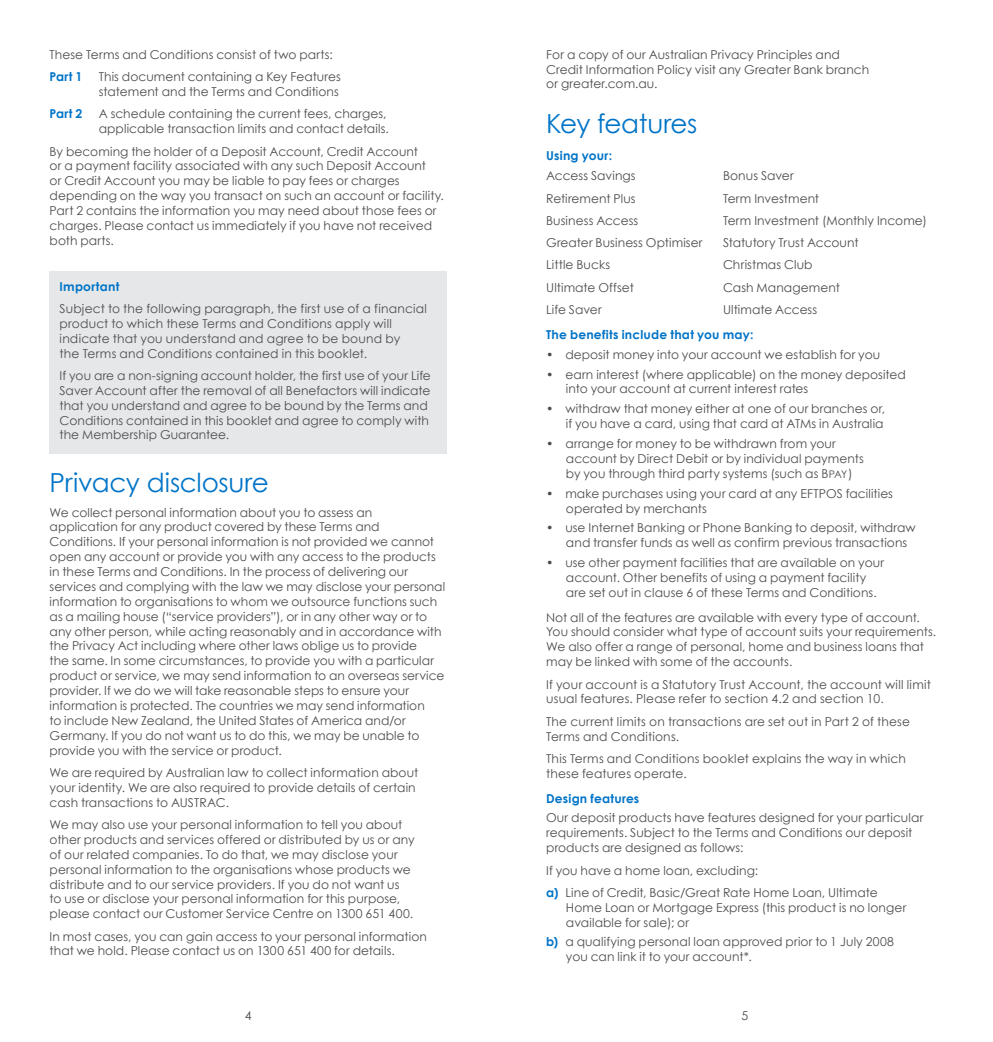
<style>
.page{position:relative;width:993px;height:1042px;background:#fff}
.page>*{position:absolute;margin:0;border:0;box-sizing:border-box;transform-origin:0 0}
.t1{font:26.25px "Century Gothic";letter-spacing:-.015em;color:#0074c8}
.t2{font:12.25px/14.9px "Century Gothic";letter-spacing:.005em;color:#4d4d4f}
.t3{font:700 12.25px "Century Gothic";letter-spacing:.015em;color:#0074c8}
.s1{font-size:10.5px}
.s2{font-weight:700;color:#0074c8}
</style>
<div class="page">
<div style="left:50px;top:271px;width:396px;height:183px;background:#e6e7e8"></div>
<p class="t2" style="left:50px;top:47px;width:285px">These Terms and Conditions consist of two parts:</p>
<p class="t3" style="left:50px;top:67px;width:34px">Part 1</p>
<p class="t2" style="left:99px;top:69px;width:244px">This document containing a Key Features statement and the Terms and Conditions</p>
<p class="t3" style="left:50px;top:105px;width:34px">Part 2</p>
<p class="t2" style="left:99px;top:106px;width:292px">A schedule containing the current fees, charges, applicable transaction limits and contact details.</p>
<p class="t2" style="left:50px;top:143px;width:396px">By becoming the holder of a Deposit Account, Credit Account<br>or a payment facility associated with any such Deposit Account<br>or Credit Account you may be liable to pay fees or charges depending on the way you transact on such an account or facility.<br>Part 2 contains the information you may need about those fees or charges. Please contact us immediately if you have not received both parts.</p>
<p class="t3" style="left:60px;top:277px;width:61px">Important</p>
<p class="t2" style="left:60px;top:301px;width:368px">Subject to the following paragraph, the first use of a financial product to which these Terms and Conditions apply will indicate that you understand and agree to be bound by<br>the Terms and Conditions contained in this booklet.</p>
<p class="t2" style="left:60px;top:368px;width:373px">If you are a non-signing account holder, the first use of your Life Saver Account after the removal of all Benefactors will indicate that you understand and agree to be bound by the Terms and Conditions contained in this booklet and agree to comply with the Membership Guarantee.</p>
<h1 class="t1" style="left:50px;top:464px;width:221px">Privacy disclosure</h1>
<p class="t2" style="left:50px;top:504px;width:397px">We collect personal information about you to assess an<br>application for any product covered by these Terms and Conditions. If your personal information is not provided we cannot open any account or provide you with any access to the products in these Terms and Conditions. In the process of delivering our services and complying with the law we may disclose your personal information to organisations to whom we outsource functions such as a mailing house (“service providers”), or in any other way or to any other person, while acting reasonably and in accordance with the Privacy Act including where other laws oblige us to provide<br>the same. In some circumstances, to provide you with a particular product or service, we may send information to an overseas service provider. If we do we will take reasonable steps to ensure your information is protected. The countries we may send information<br>to include New Zealand, the United States of America and/or Germany. If you do not want us to do this, we may be unable to provide you with the service or product.</p>
<p class="t2" style="left:50px;top:765px;width:370px">We are required by Australian law to collect information about your identity. We are also required to provide details of certain cash transactions to AUSTRAC.</p>
<p class="t2" style="left:50px;top:817px;width:366px">We may also use your personal information to tell you about other products and services offered or distributed by us or any of our related companies. To do that, we may disclose your personal information to the organisations whose products we distribute and to our service providers. If you do not want us<br>to use or disclose your personal information for this purpose, please contact our Customer Service Centre on 1300 651 400.</p>
<p class="t2" style="left:50px;top:928px;width:379px">In most cases, you can gain access to your personal information that we hold. Please contact us on 1300 651 400 for details.</p>
<p class="t2" style="left:546px;top:47px;width:324px">For a copy of our Australian Privacy Principles and<br>Credit Information Policy visit any Greater Bank branch or greater.com.au.</p>
<h1 class="t1" style="left:546px;top:105px;width:153px">Key features</h1>
<p class="t3" style="left:546px;top:147px;width:67px">Using your:</p>
<p class="t2" style="left:546px;top:168px;width:91px">Access Savings</p>
<p class="t2" style="left:722px;top:168px;width:72px">Bonus Saver</p>
<p class="t2" style="left:546px;top:190px;width:91px">Retirement Plus</p>
<p class="t2" style="left:722px;top:190px;width:97px">Term Investment</p>
<p class="t2" style="left:546px;top:213px;width:94px">Business Access</p>
<p class="t2" style="left:722px;top:213px;width:205px">Term Investment (Monthly Income)</p>
<p class="t2" style="left:546px;top:235px;width:158px">Greater Business Optimiser</p>
<p class="t2" style="left:722px;top:235px;width:137px">Statutory Trust Account</p>
<p class="t2" style="left:546px;top:257px;width:65px">Little Bucks</p>
<p class="t2" style="left:722px;top:257px;width:91px">Christmas Club</p>
<p class="t2" style="left:546px;top:280px;width:89px">Ultimate Offset</p>
<p class="t2" style="left:722px;top:280px;width:118px">Cash Management</p>
<p class="t2" style="left:546px;top:302px;width:57px">Life Saver</p>
<p class="t2" style="left:722px;top:302px;width:96px">Ultimate Access</p>
<p class="t3" style="left:546px;top:325px;width:209px">The benefits include that you may:</p>
<p class="t2" style="left:546px;top:347px;width:335px">• deposit money into your account we establish for you</p>
<p class="t2" style="left:565px;top:366px;width:341px;text-indent:-20px">• earn interest (where applicable) on the money deposited into your account at current interest rates</p>
<p class="t2" style="left:546px;top:401px;width:340px;text-align:right">• withdraw that money either at one of our branches or, if you have a card, using that card at ATMs in Australia</p>
<p class="t2" style="left:565px;top:436px;width:299px;text-indent:-20px">• arrange for money to be withdrawn from your account by Direct Debit or by individual payments by you through third party systems (such as B<span class="s1">PAY</span>)</p>
<p class="t2" style="left:565px;top:485px;width:328px;text-indent:-20px">• make purchases using your card at any EFTPOS facilities operated by merchants</p>
<p class="t2" style="left:565px;top:520px;width:351px;text-indent:-20px">• use Internet Banking or Phone Banking to deposit, withdraw and transfer funds as well as confirm previous transactions</p>
<p class="t2" style="left:565px;top:555px;width:319px;text-indent:-20px">• use other payment facilities that are available on your account. Other benefits of using a payment facility are set out in clause 6 of these Terms and Conditions.</p>
<p class="t2" style="left:546px;top:609px;width:391px">Not all of the features are available with every type of account.<br>You should consider what type of account suits your requirements.<br>We also offer a range of personal, home and business loans that may be linked with some of the accounts.</p>
<p class="t2" style="left:546px;top:676px;width:386px">If your account is a Statutory Trust Account, the account will limit usual features. Please refer to section 4.2 and section 10.</p>
<p class="t2" style="left:546px;top:714px;width:365px">The current limits on transactions are set out in Part 2 of these<br>Terms and Conditions.</p>
<p class="t2" style="left:546px;top:751px;width:361px">This Terms and Conditions booklet explains the way in which these features operate.</p>
<p class="t3" style="left:546px;top:789px;width:95px">Design features</p>
<p class="t2" style="left:546px;top:810px;width:378px">Our deposit products have features designed for your particular requirements. Subject to the Terms and Conditions our deposit products are designed as follows:</p>
<p class="t2" style="left:546px;top:859px;width:333px;line-height:22.4px">If you have a home loan, excluding:<br><span class="s2">a)</span> Line of Credit, Basic/Great Rate Home Loan, Ultimate</p>
<p class="t2" style="left:565px;top:899px;width:342px">Home Loan or Mortgage Express (this product is no longer available for sale); or</p>
<p class="t2" style="left:565px;top:934px;width:329px;text-indent:-20px"><span class="s2">b)</span> a qualifying personal loan approved prior to 1 July 2008 you can link it to your account*.</p>
<p class="t2" style="left:245px;top:1008px;width:8px">4</p>
<p class="t2" style="left:741px;top:1008px;width:8px">5</p>
</div>
